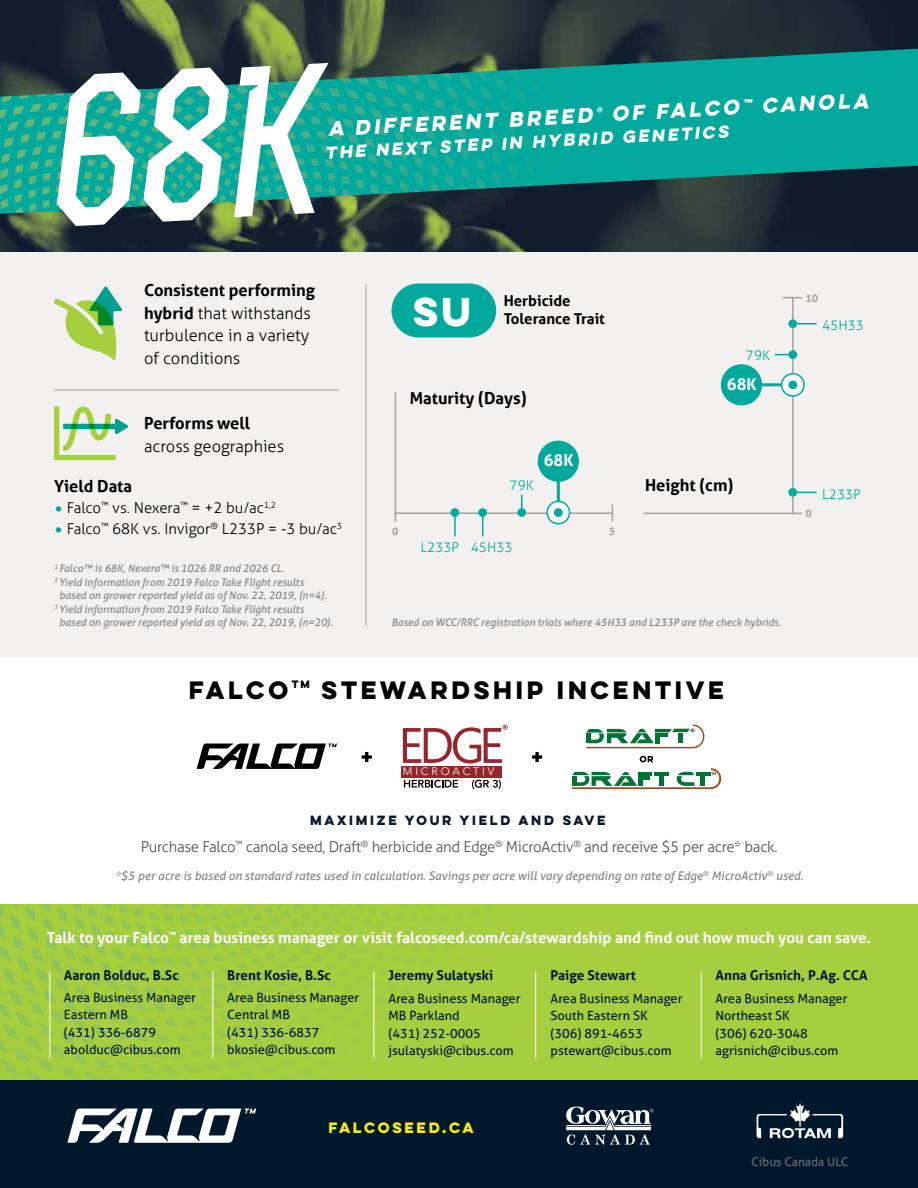
<style>
.page{position:relative;width:918px;height:1188px;background:#fff}
.page>*{position:absolute;margin:0;border:0;box-sizing:border-box;transform-origin:0 0}
.t1{font:700 36px "Lulo Clean One";color:#fff}
.t2{font:700 22.5px "Lulo Clean One";letter-spacing:-.06em;color:#000}
.t3{font:italic 700 18.75px "Lulo Clean One";color:#fff}
.t4{font:300 16.5px/22.5px "Aller";color:#000}
.t5{font:700 16.5px "Aller";color:#000}
.t6{font:700 16.5px "Aller";color:#fff}
.t7{font:italic 700 15.45px "Lulo Clean One";color:#fff}
.t8{font:700 15.3px "Aller";color:#fff}
.t9{font:300 15px "Aller";letter-spacing:-.02em;color:#4d4d4f}
.t10{font:300 15px "Aller";color:#000}
.t11{font:700 15px "Aller";color:#000}
.t12{font:700 13.5px "Aller";color:#00182c}
.t13{font:300 13.5px "Aller";color:#00a99b}
.t14{font:700 13.5px "Lulo Clean One";letter-spacing:-.03em;color:#f5eb11}
.t15{font:12.75px/17.2px "Aller";color:#00182c}
.t16{font:italic 12px "Aller";color:#808285}
.t17{font:700 12px "Lulo Clean One";color:#0a182b}
.t18{font:12px "Aller";color:#6d6e71}
.t19{font:300 10.8px "Avenir LT Std";letter-spacing:.26em;color:#fff}
.t20{font:italic 10.5px "Aller";color:#808285}
.t21{font:700 10.5px "Aller";color:#a3a2a2}
.t22{font:700 9.6px "Lulo Clean One";color:#000}
.s1{font-weight:700}
.s2{font-size:24px;color:#00a99b}
</style>
<div class="page">
<div style="left:0;top:904px;width:918px;height:176px;background:#a6cf3f"></div>
<svg style="left:219px;top:905px;width:157px;height:22px"></svg>
<hr style="left:374px;top:971px;width:1px;height:87px;background:#fff">
<hr style="left:212px;top:971px;width:1px;height:87px;background:#fff">
<hr style="left:50px;top:971px;width:1px;height:87px;background:#fff">
<hr style="left:535px;top:971px;width:1px;height:87px;background:#fff">
<hr style="left:701px;top:971px;width:1px;height:87px;background:#fff">
<img style="left:0;top:0;width:918px;height:252px">
<svg style="left:0;top:49px;width:918px;height:165px;fill:#00a99b"></svg>
<svg style="left:333px;top:63px;width:315px;height:42px"></svg>
<svg style="left:640px;top:756px;width:13px;height:6px"></svg>
<svg style="left:197px;top:744px;width:140px;height:25px"></svg>
<svg style="left:586px;top:725px;width:118px;height:23px"></svg>
<svg style="left:572px;top:768px;width:149px;height:21px"></svg>
<svg style="left:362px;top:752px;width:10px;height:10px"></svg>
<svg style="left:403px;top:725px;width:105px;height:38px"></svg>
<div style="left:402px;top:766px;width:100px;height:11px;background:#95272c"></div>
<svg style="left:404px;top:780px;width:54px;height:8px"></svg>
<svg style="left:472px;top:780px;width:29px;height:9px"></svg>
<svg style="left:532px;top:752px;width:10px;height:10px"></svg>
<div style="left:0;top:1080px;width:918px;height:108px;background:#00182c"></div>
<svg style="left:67px;top:1109px;width:189px;height:34px"></svg>
<svg style="left:566px;top:1107px;width:88px;height:38px"></svg>
<svg style="left:757px;top:1102px;width:86px;height:36px"></svg>
<div style="left:0;top:252px;width:918px;height:405px;background:#f2f1f0"></div>
<svg style="left:54px;top:286px;width:68px;height:74px"></svg>
<svg style="left:54px;top:406px;width:74px;height:54px"></svg>
<hr style="left:366px;top:284px;width:1px;height:342px;background:#a3a2a2">
<hr style="left:54px;top:390px;width:285px;height:1px;background:#a3a2a2">
<div style="left:391px;top:284px;width:105px;height:53px;background:#00a99b;border-radius:27px"></div>
<hr style="left:395px;top:513px;width:217px;height:1px;background:#a3a2a2">
<hr style="left:454px;top:515px;width:2px;height:21px;background:#00a99b">
<svg style="left:482px;top:517px;width:1px;height:19px"></svg>
<div style="left:451px;top:508px;width:8px;height:9px;background:#00a99b;border-radius:50%"></div>
<div style="left:478px;top:508px;width:9px;height:9px;background:#00a99b;border-radius:50%"></div>
<svg style="left:521px;top:495px;width:1px;height:13px"></svg>
<div style="left:517px;top:508px;width:9px;height:9px;background:#00a99b;border-radius:50%"></div>
<div style="left:538px;top:441px;width:41px;height:41px;background:#00a99b;border-radius:50%"></div>
<hr style="left:557px;top:474px;width:3px;height:36px;background:#00a99b">
<div style="left:547px;top:501px;width:23px;height:23px;background:#fff;border-radius:50%"></div>
<div style="left:546px;top:501px;width:24px;height:23px;border:2px solid #00a99b;border-radius:50%"></div>
<div style="left:554px;top:508px;width:9px;height:9px;background:#00a99b;border-radius:50%"></div>
<hr style="left:395px;top:392px;width:1px;height:130px;background:#a3a2a2">
<svg style="left:612px;top:505px;width:1px;height:17px"></svg>
<hr style="left:792px;top:297px;width:2px;height:217px;background:#a3a2a2">
<svg style="left:797px;top:492px;width:19px;height:1px"></svg>
<svg style="left:797px;top:323px;width:19px;height:1px"></svg>
<div style="left:788px;top:319px;width:9px;height:9px;background:#00a99b;border-radius:50%"></div>
<div style="left:788px;top:488px;width:9px;height:9px;background:#00a99b;border-radius:50%"></div>
<hr style="left:644px;top:513px;width:158px;height:1px;background:#a3a2a2">
<svg style="left:783px;top:297px;width:19px;height:1px"></svg>
<svg style="left:775px;top:354px;width:13px;height:1px"></svg>
<div style="left:788px;top:350px;width:9px;height:9px;background:#00a99b;border-radius:50%"></div>
<hr style="left:755px;top:383px;width:36px;height:3px;background:#00a99b">
<div style="left:782px;top:374px;width:22px;height:22px;background:#fff;border-radius:50%"></div>
<div style="left:781px;top:373px;width:24px;height:24px;border:2px solid #00a99b;border-radius:50%"></div>
<div style="left:788px;top:380px;width:9px;height:9px;background:#00a99b;border-radius:50%"></div>
<div style="left:721px;top:364px;width:41px;height:41px;background:#00a99b;border-radius:50%"></div>
<svg style="left:54px;top:63px;width:279px;height:164px"></svg>
<h3 class="t3" style="left:327px;top:114px;width:547px;rotate:-3deg">A DIFFERENT BREED<sup>®</sup> OF FALCO<sup>™</sup> CANOLA</h3>
<p class="t7" style="left:325px;top:141px;width:408px;rotate:-3deg">THE NEXT STEP IN HYBRID GENETICS</p>
<p class="t4" style="left:144px;top:279px;width:173px"><span class="s1">Consistent performing hybrid</span> that withstands turbulence in a variety of conditions</p>
<p class="t5" style="left:144px;top:413px;width:108px">Performs well</p>
<p class="t4" style="left:144px;top:435px;width:142px">across geographies</p>
<h1 class="t1" style="left:413px;top:283px;width:67px">SU</h1>
<p class="t11" style="left:504px;top:292px;width:69px">Herbicide</p>
<p class="t11" style="left:504px;top:310px;width:103px">Tolerance Trait</p>
<p class="t5" style="left:410px;top:388px;width:118px">Maturity (Days)</p>
<p class="t6" style="left:544px;top:450px;width:32px">68K</p>
<p class="t13" style="left:746px;top:347px;width:26px">79K</p>
<p class="t6" style="left:727px;top:374px;width:32px">68K</p>
<p class="t21" style="left:806px;top:291px;width:14px">10</p>
<p class="t13" style="left:822px;top:317px;width:43px">45H33</p>
<p class="t5" style="left:54px;top:476px;width:80px">Yield Data</p>
<p class="t10" style="left:54px;top:499px;width:224px"><span class="s2">•</span> Falco<sup>™</sup> vs. Nexera<sup>™</sup> = +2 bu/ac<sup>1,2</sup></p>
<p class="t10" style="left:54px;top:520px;width:290px"><span class="s2">•</span> Falco<sup>™</sup> 68K vs. Invigor<sup>®</sup> L233P = -3 bu/ac<sup>3</sup></p>
<p class="t20" style="left:54px;top:562px;width:232px"><sup>1</sup> Falco™ is 68K, Nexera™ is 1026 RR and 2026 CL.</p>
<p class="t20" style="left:54px;top:576px;width:251px"><sup>2</sup> Yield information from 2019 Falco Take Flight results</p>
<p class="t20" style="left:59px;top:589px;width:269px">based on grower reported yield as of Nov. 22, 2019, (n=4).</p>
<p class="t20" style="left:54px;top:603px;width:251px"><sup>3</sup> Yield information from 2019 Falco Take Flight results</p>
<p class="t20" style="left:59px;top:616px;width:275px">based on grower reported yield as of Nov. 22, 2019, (n=20).</p>
<p class="t13" style="left:510px;top:477px;width:26px">79K</p>
<p class="t21" style="left:392px;top:525px;width:8px">0</p>
<p class="t21" style="left:609px;top:525px;width:8px">5</p>
<p class="t13" style="left:471px;top:539px;width:43px">45H33</p>
<p class="t13" style="left:421px;top:539px;width:40px">L233P</p>
<p class="t5" style="left:645px;top:475px;width:90px">Height (cm)</p>
<p class="t20" style="left:392px;top:616px;width:391px">Based on WCC/RRC registration trials where 45H33 and L233P are the check hybrids.</p>
<h2 class="t2" style="left:189px;top:673px;width:106px">FALCO</h2>
<p class="t22" style="left:292px;top:677px;width:22px">TM</p>
<h2 class="t2" style="left:321px;top:673px;width:409px">STEWARDSHIP INCENTIVE</h2>
<p class="t21" style="left:806px;top:507px;width:8px">0</p>
<p class="t13" style="left:822px;top:486px;width:40px">L233P</p>
<p class="t19" style="left:403px;top:765px;width:93px">MICROACTIV</p>
<p class="t17" style="left:310px;top:811px;width:300px">MAXIMIZE YOUR YIELD AND SAVE</p>
<p class="t9" style="left:141px;top:838px;width:638px">Purchase Falco<sup>™</sup> canola seed, Draft<sup>®</sup> herbicide and Edge<sup>®</sup> MicroActiv<sup>®</sup> and receive $5 per acre* back.</p>
<p class="t16" style="left:115px;top:868px;width:690px">*$5 per acre is based on standard rates used in calculation. Savings per acre will vary depending on rate of Edge<sup>®</sup> MicroActiv<sup>®</sup> used.</p>
<p class="t8" style="left:47px;top:928px;width:826px">Talk to your Falco<sup>™</sup> area business manager or visit falcoseed.com/ca/stewardship and find out how much you can save.</p>
<p class="t12" style="left:64px;top:967px;width:116px">Aaron Bolduc, B.Sc</p>
<p class="t15" style="left:64px;top:989px;width:133px">Area Business Manager<br>Eastern MB<br>(431) 336-6879 abolduc@cibus.com</p>
<p class="t12" style="left:227px;top:967px;width:105px">Brent Kosie, B.Sc</p>
<p class="t15" style="left:227px;top:989px;width:133px">Area Business Manager<br>Central MB<br>(431) 336-6837 bkosie@cibus.com</p>
<p class="t12" style="left:388px;top:967px;width:106px">Jeremy Sulatyski</p>
<p class="t15" style="left:388px;top:990px;width:133px">Area Business Manager<br>MB Parkland<br>(431) 252-0005 jsulatyski@cibus.com</p>
<p class="t14" style="left:328px;top:1118px;width:150px">FALCOSEED.CA</p>
<p class="t12" style="left:550px;top:967px;width:87px">Paige Stewart</p>
<p class="t15" style="left:550px;top:990px;width:133px">Area Business Manager<br>South Eastern SK<br>(306) 891-4653 pstewart@cibus.com</p>
<p class="t12" style="left:716px;top:967px;width:154px">Anna Grisnich, P.Ag. CCA</p>
<p class="t15" style="left:716px;top:990px;width:133px">Area Business Manager<br>Northeast SK<br>(306) 620-3048 agrisnich@cibus.com</p>
<p class="t18" style="left:751px;top:1155px;width:98px">Cibus Canada ULC</p>
</div>
